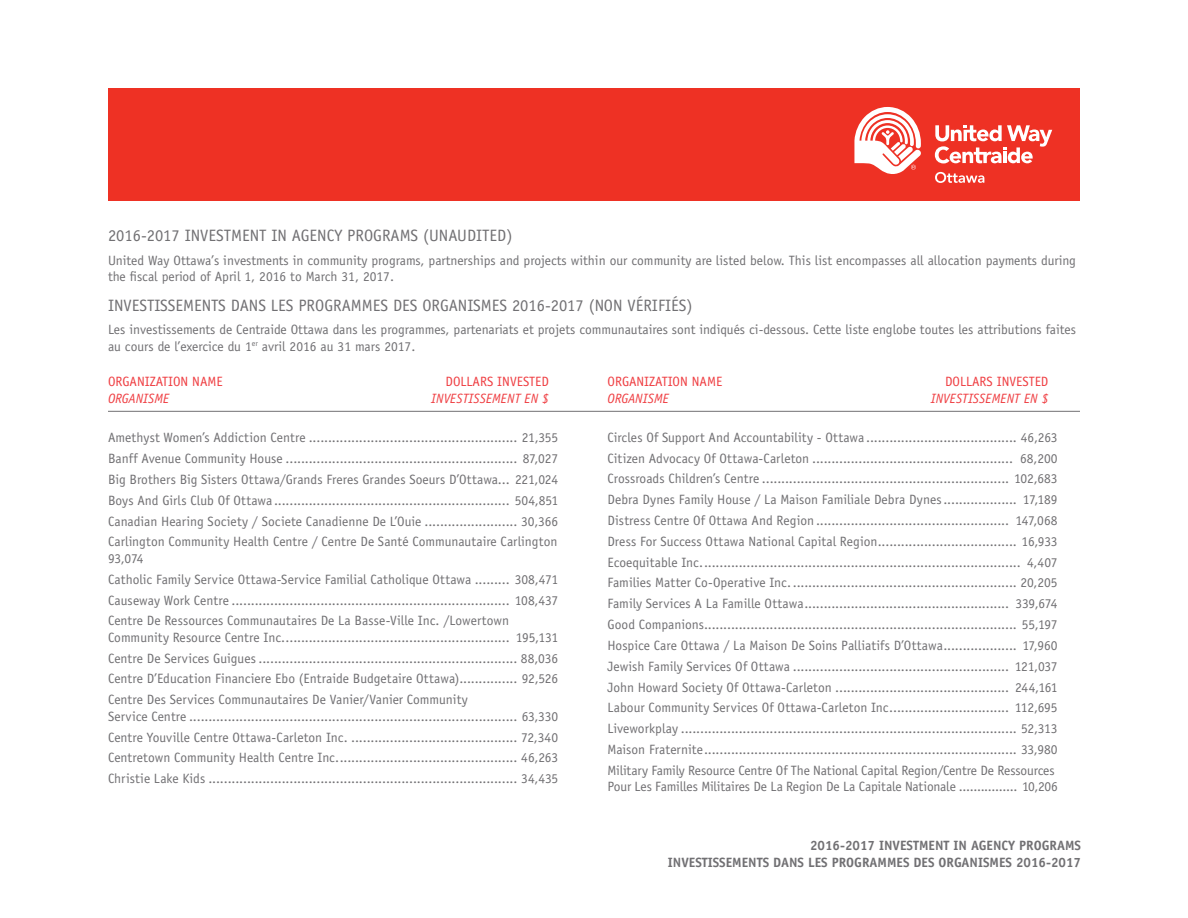
<style>
.page{position:relative;width:1188px;height:918px;background:#fff}
.page>*{position:absolute;margin:0;border:0;box-sizing:border-box;transform-origin:0 0}
.t1{font:16.5px "Officina Sans Std";color:#717073}
.t2{font:13.5px/20.9px "Officina Sans Std";color:#717073;text-align:justify}
.t3{font:700 13.5px/16.5px "Officina Sans Std";color:#717073;text-align:right}
.t4{font:13.5px "Officina Sans Std";color:#ef3e42}
.t5{font:italic 13.5px "Officina Sans Std";color:#ef3e42}
</style>
<div class="page">
<hr style="left:108px;top:411px;width:972px;height:1px;background:#717073">
<div style="left:108px;top:88px;width:972px;height:113px;background:#ee3124"></div>
<svg style="left:854px;top:107px;width:67px;height:67px"></svg>
<svg style="left:935px;top:172px;width:49px;height:11px"></svg>
<svg style="left:935px;top:125px;width:117px;height:38px"></svg>
<p class="t1" style="left:108px;top:226px;width:406px">2016-2017 INVESTMENT IN AGENCY PROGRAMS (UNAUDITED)</p>
<p class="t2" style="left:108px;top:252px;width:969px;line-height:16.5px">United Way Ottawa’s investments in community programs, partnerships and projects within our community are listed below. This list encompasses all allocation payments during the fiscal period of April 1, 2016 to March 31, 2017.</p>
<p class="t1" style="left:108px;top:296px;width:586px">INVESTISSEMENTS DANS LES PROGRAMMES DES ORGANISMES 2016-2017 (NON VÉRIFIÉS)</p>
<p class="t2" style="left:108px;top:322px;width:970px;line-height:16.5px">Les investissements de Centraide Ottawa dans les programmes, partenariats et projets communautaires sont indiqués ci-dessous. Cette liste englobe toutes les attributions faites au cours de l’exercice du 1<sup>er</sup> avril 2016 au 31 mars 2017.</p>
<p class="t4" style="left:108px;top:374px;width:116px">ORGANIZATION NAME</p>
<p class="t4" style="left:446px;top:374px;width:105px">DOLLARS INVESTED</p>
<p class="t5" style="left:108px;top:390px;width:63px">ORGANISME</p>
<p class="t5" style="left:431px;top:390px;width:119px">INVESTISSEMENT EN $</p>
<p class="t2" style="left:108px;top:427px;width:452px">Amethyst Women’s Addiction Centre ...................................................... 21,355<br>Banff Avenue Community House ............................................................ 87,027<br>Big Brothers Big Sisters Ottawa/Grands Freres Grandes Soeurs D’Ottawa... 221,024<br>Boys And Girls Club Of Ottawa............................................................. 504,851<br>Canadian Hearing Society / Societe Canadienne De L’Ouie ........................ 30,366<br>Carlington Community Health Centre / Centre De Santé Communautaire Carlington</p>
<p class="t2" style="left:108px;top:548px;width:452px;text-align:left">93,074<br>Catholic Family Service Ottawa-Service Familial Catholique Ottawa ......... 308,471<br>Causeway Work Centre ........................................................................ 108,437<br>Centre De Ressources Communautaires De La Basse-Ville Inc. /Lowertown</p>
<p class="t2" style="left:108px;top:627px;width:452px">Community Resource Centre Inc........................................................... 195,131<br>Centre De Services Guigues ................................................................... 88,036<br>Centre D’Education Financiere Ebo (Entraide Budgetaire Ottawa)............... 92,526<br>Centre Des Services Communautaires De Vanier/Vanier Community</p>
<p class="t2" style="left:108px;top:706px;width:452px">Service Centre ..................................................................................... 63,330<br>Centre Youville Centre Ottawa-Carleton Inc. ........................................... 72,340<br>Centretown Community Health Centre Inc............................................... 46,263<br>Christie Lake Kids ................................................................................ 34,435</p>
<p class="t4" style="left:608px;top:374px;width:116px">ORGANIZATION NAME</p>
<p class="t4" style="left:945px;top:374px;width:105px">DOLLARS INVESTED</p>
<p class="t5" style="left:608px;top:390px;width:63px">ORGANISME</p>
<p class="t5" style="left:931px;top:390px;width:119px">INVESTISSEMENT EN $</p>
<p class="t2" style="left:607px;top:427px;width:452px">Circles Of Support And Accountability - Ottawa ....................................... 46,263<br>Citizen Advocacy Of Ottawa-Carleton .................................................... 68,200<br>Crossroads Children’s Centre ................................................................ 102,683<br>Debra Dynes Family House / La Maison Familiale Debra Dynes................... 17,189<br>Distress Centre Of Ottawa And Region .................................................. 147,068<br>Dress For Success Ottawa National Capital Region.................................... 16,933<br>Ecoequitable Inc................................................................................... 4,407<br>Families Matter Co-Operative Inc........................................................... 20,205<br>Family Services A La Famille Ottawa..................................................... 339,674<br>Good Companions................................................................................. 55,197<br>Hospice Care Ottawa / La Maison De Soins Palliatifs D’Ottawa................... 17,960<br>Jewish Family Services Of Ottawa ........................................................ 121,037<br>John Howard Society Of Ottawa-Carleton ............................................. 244,161<br>Labour Community Services Of Ottawa-Carleton Inc............................... 112,695<br>Liveworkplay ....................................................................................... 52,313<br>Maison Fraternite................................................................................. 33,980<br>Military Family Resource Centre Of The National Capital Region/Centre De Ressources</p>
<p class="t2" style="left:608px;top:776px;width:452px">Pour Les Familles Militaires De La Region De La Capitale Nationale ................ 10,206</p>
<p class="t3" style="left:668px;top:837px;width:415px">2016-2017 INVESTMENT IN AGENCY PROGRAMS<br>INVESTISSEMENTS DANS LES PROGRAMMES DES ORGANISMES 2016-2017</p>
</div>
